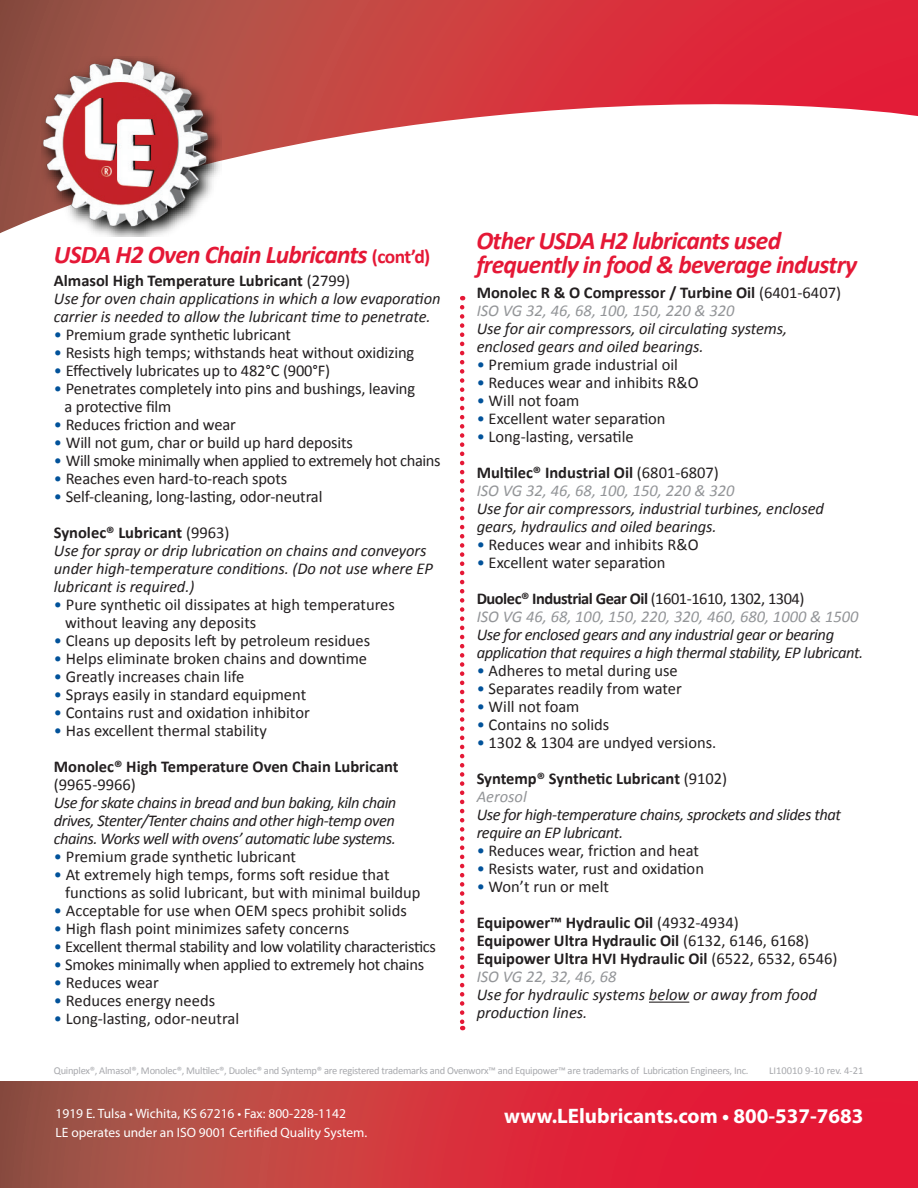
<style>
.page{position:relative;width:918px;height:1188px;background:#fff}
.page>*{position:absolute;margin:0;border:0;box-sizing:border-box;transform-origin:0 0}
.t1{font:italic 700 25.5px/24.6px "Calibri";letter-spacing:-.03em;color:#e51836}
.t2{font:700 21px "Myriad Pro";color:#fff}
.t3{font:16.5px/36px "Calibri";color:#231f20}
.t4{font:italic 16.5px/18px "Calibri";letter-spacing:-.005em;color:#231f20}
.t5{font:700 16.5px/18px "Calibri";color:#231f20}
.t6{font:italic 16.5px/18px "Calibri";letter-spacing:-.025em;color:#231f20}
.t7{font:16.5px "Calibri";letter-spacing:-.02em;color:#231f20}
.t8{font:italic 16.5px "Calibri";color:#939598}
.t9{font:16.5px "Calibri";letter-spacing:-.025em;color:#231f20}
.t10{font:13.5px/19.5px "Myriad Pro";color:#fff}
.t11{font:10.5px "Calibri";letter-spacing:-.025em;color:#a8a9ad}
.t12{font:10.5px "Calibri";color:#a8a9ad}
.s1{font-style:normal;font-size:19.5px}
.s2{font-weight:700;font-style:normal}
.s3{font-style:normal}
.s4{color:#01529a}
.s5{font-weight:700}
.s6{font-weight:400;color:#01529a}
.s7{font-weight:400}
.s8{font-weight:400;font-style:italic;color:#939598}
</style>
<div class="page">
<svg style="left:0;top:0;width:918px;height:234px"></svg>
<svg style="left:0;top:1082px;width:918px;height:106px;background:#cd333d"></svg>
<img style="left:41px;top:57px;width:180px;height:180px">
<hr style="left:649px;top:1002px;width:40px;height:1px;background:#231f20">
<svg style="left:460px;top:307px;width:4px;height:723px"></svg>
<h1 class="t1" style="left:54px;top:241px;width:378px">USDA H2 Oven Chain Lubricants <span class="s1">(cont’d)</span></h1>
<p class="t4" style="left:54px;top:271px;width:388px"><span class="s2">Almasol High Temperature Lubricant</span> <span class="s3">(2799)<br></span>Use for oven chain applications in which a low evaporation carrier is needed to allow the lubricant time to penetrate.</p>
<p class="t3" style="left:54px;top:316px;width:239px"><span class="s4">•</span> Premium grade synthetic lubricant</p>
<p class="t3" style="left:54px;top:334px;width:362px"><span class="s4">•</span> Resists high temps; withstands heat without oxidizing</p>
<p class="t3" style="left:54px;top:352px;width:278px"><span class="s4">•</span> Effectively lubricates up to 482°C (900°F)</p>
<p class="t3" style="left:65px;top:379px;width:352px;line-height:18px;text-indent:-11px"><span class="s4">•</span> Penetrates completely into pins and bushings, leaving a protective film</p>
<p class="t3" style="left:54px;top:406px;width:184px"><span class="s4">•</span> Reduces friction and wear</p>
<p class="t3" style="left:54px;top:424px;width:301px"><span class="s4">•</span> Will not gum, char or build up hard deposits</p>
<p class="t9" style="left:54px;top:451px;width:388px"><span class="s4">•</span> Will smoke minimally when applied to extremely hot chains</p>
<p class="t3" style="left:54px;top:460px;width:235px"><span class="s4">•</span> Reaches even hard-to-reach spots</p>
<p class="t3" style="left:54px;top:478px;width:270px"><span class="s4">•</span> Self-cleaning, long-lasting, odor-neutral<br><span class="s5">Synolec® Lubricant</span> (9963)</p>
<p class="t4" style="left:54px;top:541px;width:381px">Use for spray or drip lubrication on chains and conveyors under high-temperature conditions. (Do not use where EP lubricant is required.)</p>
<p class="t3" style="left:65px;top:595px;width:331px;line-height:18px;text-indent:-11px"><span class="s4">•</span> Pure synthetic oil dissipates at high temperatures without leaving any deposits</p>
<p class="t3" style="left:54px;top:622px;width:318px"><span class="s4">•</span> Cleans up deposits left by petroleum residues</p>
<p class="t3" style="left:54px;top:640px;width:315px"><span class="s4">•</span> Helps eliminate broken chains and downtime</p>
<p class="t3" style="left:54px;top:658px;width:192px"><span class="s4">•</span> Greatly increases chain life</p>
<p class="t3" style="left:54px;top:676px;width:254px"><span class="s4">•</span> Sprays easily in standard equipment</p>
<p class="t3" style="left:54px;top:694px;width:257px"><span class="s4">•</span> Contains rust and oxidation inhibitor</p>
<p class="t5" style="left:54px;top:712px;width:346px;line-height:36px"><span class="s6">•</span> <span class="s7">Has excellent thermal stability<br></span>Monolec® High Temperature Oven Chain Lubricant</p>
<p class="t3" style="left:54px;top:766px;width:83px">(9965-9966)</p>
<p class="t4" style="left:54px;top:793px;width:344px;text-align:justify">Use for skate chains in bread and bun baking, kiln chain drives, Stenter/Tenter chains and other high-temp oven chains. Works well with ovens’ automatic lube systems.</p>
<p class="t3" style="left:54px;top:838px;width:244px"><span class="s4">•</span> Premium grade synthetic lubricant</p>
<p class="t3" style="left:65px;top:865px;width:357px;line-height:18px;text-indent:-11px"><span class="s4">•</span> At extremely high temps, forms soft residue that functions as solid lubricant, but with minimal buildup</p>
<p class="t3" style="left:54px;top:892px;width:355px"><span class="s4">•</span> Acceptable for use when OEM specs prohibit solids</p>
<p class="t3" style="left:54px;top:910px;width:297px"><span class="s4">•</span> High flash point minimizes safety concerns</p>
<p class="t7" style="left:54px;top:937px;width:384px"><span class="s4">•</span> Excellent thermal stability and low volatility characteristics</p>
<p class="t7" style="left:54px;top:955px;width:372px"><span class="s4">•</span> Smokes minimally when applied to extremely hot chains</p>
<p class="t3" style="left:54px;top:964px;width:107px"><span class="s4">•</span> Reduces wear</p>
<p class="t3" style="left:54px;top:982px;width:163px"><span class="s4">•</span> Reduces energy needs</p>
<p class="t3" style="left:54px;top:1000px;width:187px"><span class="s4">•</span> Long-lasting, odor-neutral</p>
<h1 class="t1" style="left:476px;top:227px;width:382px">Other USDA H2 lubricants used frequently in food &amp; beverage industry</h1>
<p class="t5" style="left:477px;top:283px;width:366px">Monolec R &amp; O Compressor / Turbine Oil <span class="s7">(6401-6407)<br></span><span class="s8">ISO VG 32, 46, 68, 100, 150, 220 &amp; 320</span></p>
<p class="t4" style="left:477px;top:319px;width:312px">Use for air compressors, oil circulating systems, enclosed gears and oiled bearings.</p>
<p class="t3" style="left:477px;top:346px;width:203px"><span class="s4">•</span> Premium grade industrial oil</p>
<p class="t3" style="left:477px;top:364px;width:223px"><span class="s4">•</span> Reduces wear and inhibits R&amp;O</p>
<p class="t3" style="left:477px;top:382px;width:104px"><span class="s4">•</span> Will not foam</p>
<p class="t3" style="left:477px;top:400px;width:190px"><span class="s4">•</span> Excellent water separation</p>
<p class="t3" style="left:477px;top:418px;width:244px"><span class="s4">•</span> Long-lasting, versatile<br><span class="s5">Multilec® Industrial Oil</span> (6801-6807)</p>
<p class="t8" style="left:477px;top:481px;width:260px">ISO VG 32, 46, 68, 100, 150, 220 &amp; 320</p>
<p class="t4" style="left:477px;top:499px;width:349px">Use for air compressors, industrial turbines, enclosed gears, hydraulics and oiled bearings.</p>
<p class="t3" style="left:477px;top:526px;width:223px"><span class="s4">•</span> Reduces wear and inhibits R&amp;O</p>
<p class="t3" style="left:477px;top:544px;width:329px"><span class="s4">•</span> Excellent water separation<br><span class="s5">Duolec® Industrial Gear Oil</span> (1601-1610, 1302, 1304)</p>
<p class="t8" style="left:477px;top:607px;width:383px">ISO VG 46, 68, 100, 150, 220, 320, 460, 680, 1000 &amp; 1500</p>
<p class="t6" style="left:477px;top:625px;width:388px">Use for enclosed gears and any industrial gear or bearing application that requires a high thermal stability, EP lubricant.</p>
<p class="t3" style="left:477px;top:652px;width:203px"><span class="s4">•</span> Adheres to metal during use</p>
<p class="t3" style="left:477px;top:670px;width:207px"><span class="s4">•</span> Separates readily from water</p>
<p class="t3" style="left:477px;top:688px;width:104px"><span class="s4">•</span> Will not foam</p>
<p class="t3" style="left:477px;top:706px;width:134px"><span class="s4">•</span> Contains no solids</p>
<p class="t3" style="left:477px;top:724px;width:252px"><span class="s4">•</span> 1302 &amp; 1304 are undyed versions.<br><span class="s5">Syntemp® Synthetic Lubricant</span> (9102)</p>
<p class="t8" style="left:477px;top:787px;width:52px">Aerosol</p>
<p class="t6" style="left:477px;top:805px;width:366px">Use for high-temperature chains, sprockets and slides that require an EP lubricant.</p>
<p class="t3" style="left:477px;top:832px;width:224px"><span class="s4">•</span> Reduces wear, friction and heat</p>
<p class="t3" style="left:477px;top:850px;width:229px"><span class="s4">•</span> Resists water, rust and oxidation</p>
<p class="t3" style="left:477px;top:868px;width:264px"><span class="s4">•</span> Won’t run or melt<br><span class="s5">Equipower™ Hydraulic Oil</span> (4932-4934)</p>
<p class="t5" style="left:477px;top:931px;width:362px">Equipower Ultra Hydraulic Oil <span class="s7">(6132, 6146, 6168)<br></span>Equipower Ultra HVI Hydraulic Oil <span class="s7">(6522, 6532, 6546)<br></span><span class="s8">ISO VG 22, 32, 46, 68</span></p>
<p class="t4" style="left:477px;top:985px;width:342px">Use for hydraulic systems below or away from food production lines.</p>
<p class="t11" style="left:54px;top:1064px;width:696px">Quinplex®, Almasol®, Monolec®, Multilec®, Duolec® and Syntemp® are registered trademarks and Ovenworx™ and Equipower™ are trademarks of Lubrication Engineers, Inc.</p>
<p class="t12" style="left:769px;top:1064px;width:96px">LI10010 9-10 rev. 4-21</p>
<p class="t10" style="left:56px;top:1103px;width:313px">1919 E. Tulsa • Wichita, KS 67216 • Fax: 800-228-1142<br>LE operates under an ISO 9001 Certified Quality System.</p>
<p class="t2" style="left:504px;top:1103px;width:361px">www.LElubricants.com • 800-537-7683</p>
</div>
